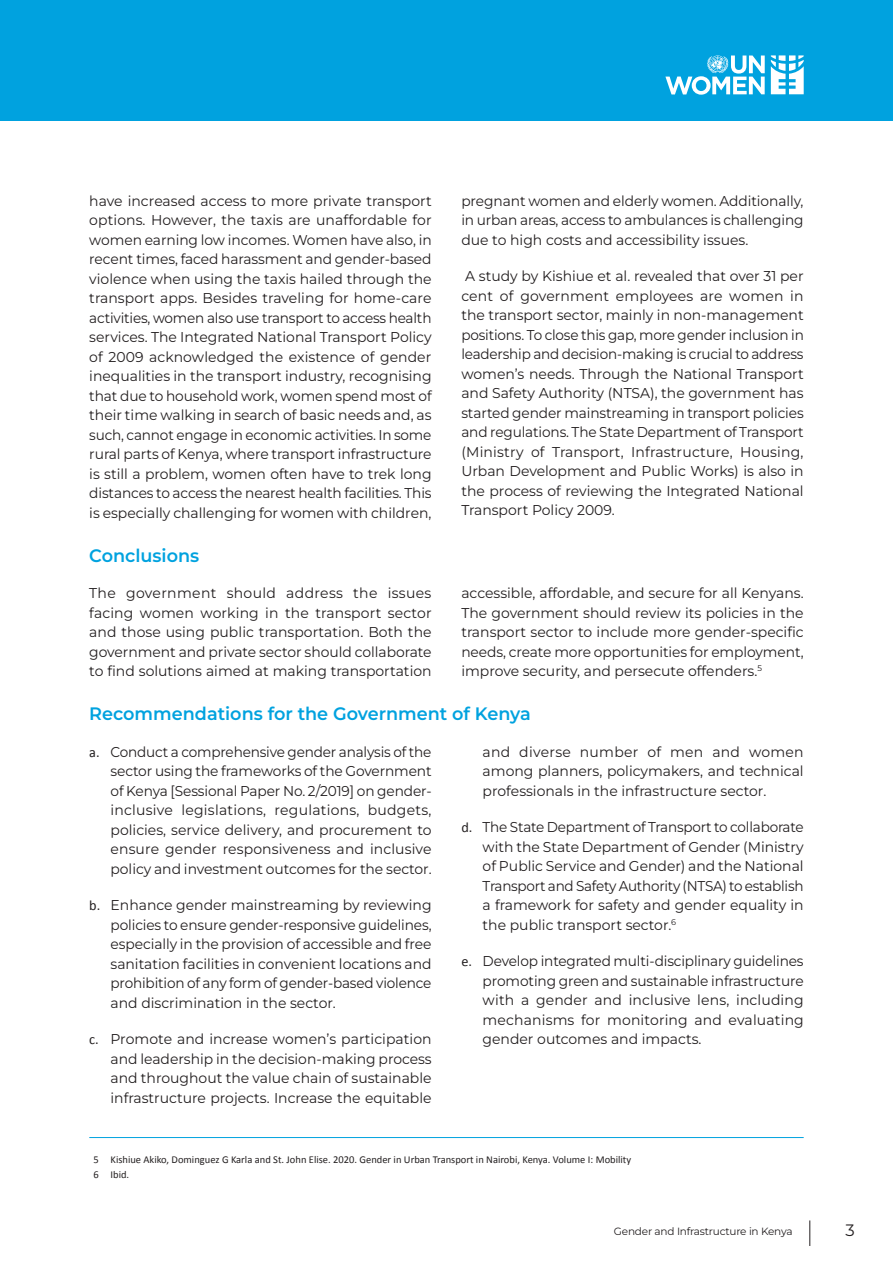
<style>
.page{position:relative;width:893px;height:1263px;background:#fff}
.page>*{position:absolute;margin:0;border:0;box-sizing:border-box;transform-origin:0 0}
.Normal1{font:600 18px "Montserrat";color:#00a2df}
.t1{font:16.5px "Montserrat";color:#231f20}
.t2{font:14.25px/19.5px "Montserrat";color:#231f20;text-align:justify}
.t3{font:14.25px/19.5px "Montserrat";color:#231f20;text-align:justify;scale:.95 1}
.t4{font:14.25px/19.5px "Montserrat";color:#231f20;text-align:justify;scale:.96 1}
.FOOTNOTE{font:10.5px "Calibri";color:#231f20}
.t5{font:10.5px "Montserrat";letter-spacing:-.02em;color:#231f20}
.s1{font-family:"Calibri"}
</style>
<div class="page">
<div style="left:0;top:0;width:893px;height:121px;background:#00a2df"></div>
<svg style="left:809px;top:1220px;width:1px;height:26px"></svg>
<svg style="left:665px;top:55px;width:100px;height:40px"></svg>
<svg style="left:771px;top:55px;width:33px;height:39px"></svg>
<hr style="left:89px;top:1137px;width:715px;height:1px;background:#00a2df">
<p class="t2" style="left:89px;top:190px;width:344px">have increased access to more private transport options. However, the taxis are unaffordable for women earning low incomes. Women have also, in recent times, faced harassment and gender-based violence when using the taxis hailed through the transport apps. Besides traveling for home-care activities, women also use transport to access health services. The Integrated National Transport Policy of 2009 acknowledged the existence of gender inequalities in the transport industry, recognising that due to household work, women spend most of their time walking in search of basic needs and, as such, cannot engage in economic activities. In some rural parts of Kenya, where transport infrastructure is still a problem, women often have to trek long distances to access the nearest health facilities. This is especially challenging for women with children,</p>
<p class="t2" style="left:461px;top:190px;width:344px">pregnant women and elderly women. Additionally, in urban areas, access to ambulances is challenging due to high costs and accessibility issues.</p>
<p class="t2" style="left:461px;top:266px;width:344px">A study by Kishiue et al. revealed that over 31 per cent of government employees are women in the transport sector, mainly in non-management positions. To close this gap, more gender inclusion in leadership and decision-making is crucial to address women’s needs. Through the National Transport and Safety Authority (NTSA), the government has started gender mainstreaming in transport policies and regulations. The State Department of Transport (Ministry of Transport, Infrastructure, Housing, Urban Development and Public Works) is also in the process of reviewing the Integrated National Transport Policy 2009.</p>
<p class="Normal1" style="left:89px;top:543px;width:111px">Conclusions</p>
<p class="t2" style="left:89px;top:583px;width:344px">The government should address the issues facing women working in the transport sector and those using public transportation. Both the government and private sector should collaborate to find solutions aimed at making transportation</p>
<p class="t2" style="left:461px;top:583px;width:344px">accessible, affordable, and secure for all Kenyans.<br>The government should review its policies in the transport sector to include more gender-specific needs, create more opportunities for employment, improve security, and persecute offenders.<sup>5</sup></p>
<p class="Normal1" style="left:89px;top:702px;width:443px">Recommendations for the Government of Kenya</p>
<p class="t3" style="left:111px;top:741px;width:340px;text-indent:-21px"><span class="s1">a.</span> Conduct a comprehensive gender analysis of the sector using the frameworks of the Government of Kenya [Sessional Paper No. 2/2019] on gender&shy;inclusive legislations, regulations, budgets, policies, service delivery, and procurement to ensure gender responsiveness and inclusive policy and investment outcomes for the sector.</p>
<p class="t2" style="left:111px;top:895px;width:323px;text-indent:-21px"><span class="s1">b.</span> Enhance gender mainstreaming by reviewing policies to ensure gender-responsive guidelines, especially in the provision of accessible and free sanitation facilities in convenient locations and prohibition of any form of gender-based violence and discrimination in the sector.</p>
<p class="t2" style="left:111px;top:1029px;width:323px;text-indent:-21px"><span class="s1">c.</span> Promote and increase women’s participation and leadership in the decision-making process and throughout the value chain of sustainable infrastructure projects. Increase the equitable</p>
<p class="t2" style="left:483px;top:741px;width:323px">and diverse number of men and women among planners, policymakers, and technical professionals in the infrastructure sector.</p>
<p class="t3" style="left:483px;top:817px;width:339px;text-indent:-21px"><span class="s1">d.</span> The State Department of Transport to collaborate with the State Department of Gender (Ministry of Public Service and Gender) and the National Transport and Safety Authority (NTSA) to establish a framework for safety and gender equality in the public transport sector.<sup>6</sup></p>
<p class="t4" style="left:483px;top:951px;width:336px;text-indent:-21px"><span class="s1">e.</span> Develop integrated multi-disciplinary guidelines promoting green and sustainable infrastructure with a gender and inclusive lens, including mechanisms for monitoring and evaluating gender outcomes and impacts.</p>
<p class="FOOTNOTE" style="left:94px;top:1153px;width:539px">5 Kishiue Akiko, Dominguez G Karla and St. John Elise. 2020. Gender in Urban Transport in Nairobi, Kenya. Volume I: Mobility</p>
<p class="FOOTNOTE" style="left:94px;top:1168px;width:37px">6 Ibid.</p>
<p class="t5" style="left:614px;top:1224px;width:180px">Gender and Infrastructure in Kenya</p>
<p class="t1" style="left:845px;top:1219px;width:11px">3</p>
</div>
